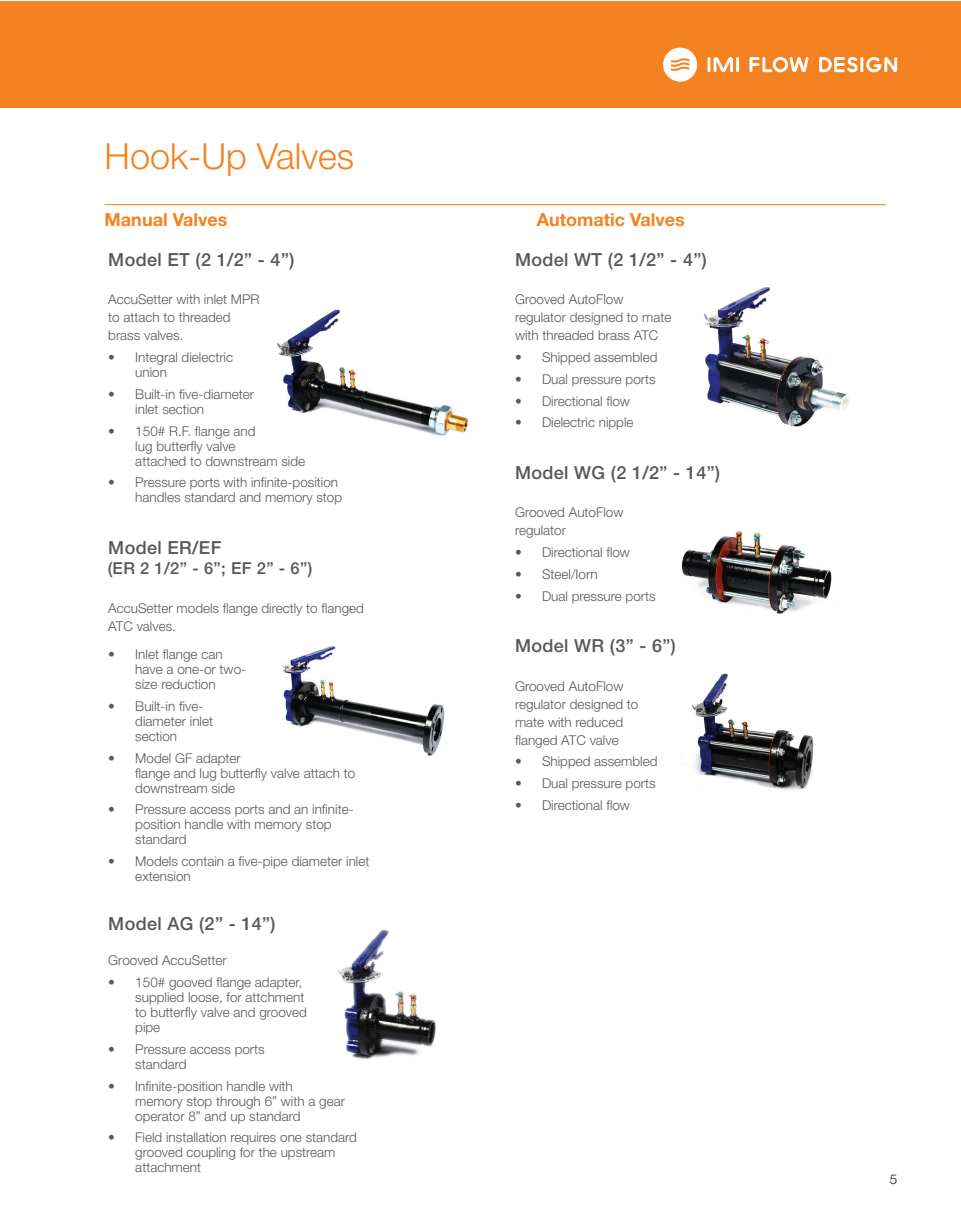
<style>
.page{position:relative;width:961px;height:1231px;background:#fff}
.page>*{position:absolute;margin:0;border:0;box-sizing:border-box;transform-origin:0 0}
.Heading_1{font:300 36px "Helvetica Neue LT Std";color:#f58220}
.Heading_4{font:500 18px "Helvetica Neue LT Std";letter-spacing:.02em;color:#57585a}
.Heading_2{font:700 18px "Helvetica Neue LT Std";color:#f58220}
.Heading_4-2{font:500 16.5px "Helvetica Neue LT Std";color:#57585a}
.Body{font:300 13.5px/15px "Helvetica Neue LT Std";color:#57585a}
.Heading_4-3{font:300 13.5px/18px "Helvetica Neue LT Std";color:#57585a}
.t1{font:300 13.5px "Helvetica Neue LT Std";color:#231f20}
</style>
<div class="page">
<div style="left:21px;top:1px;width:940px;height:106px;background:#f58220"></div>
<div style="left:0;top:1px;width:21px;height:106px;background:#f58220"></div>
<hr style="left:707px;top:57px;width:3px;height:15px;background:#fff">
<hr style="left:736px;top:57px;width:3px;height:15px;background:#fff">
<svg style="left:713px;top:57px;width:20px;height:15px"></svg>
<hr style="left:860px;top:57px;width:3px;height:15px;background:#fff">
<svg style="left:866px;top:57px;width:31px;height:16px"></svg>
<svg style="left:749px;top:57px;width:59px;height:15px"></svg>
<svg style="left:819px;top:57px;width:38px;height:15px"></svg>
<svg style="left:663px;top:48px;width:34px;height:34px"></svg>
<hr style="left:105px;top:204px;width:780px;height:1px;background:#f58220">
<img style="left:704px;top:287px;width:145px;height:140px">
<img style="left:682px;top:531px;width:150px;height:83px">
<img style="left:692px;top:673px;width:122px;height:117px">
<img style="left:277px;top:309px;width:191px;height:127px">
<img style="left:338px;top:929px;width:98px;height:130px">
<img style="left:281px;top:646px;width:164px;height:111px">
<p class="Heading_1" style="left:105px;top:134px;width:251px">Hook-Up Valves</p>
<p class="Heading_2" style="left:105px;top:209px;width:124px">Manual Valves</p>
<p class="Heading_2" style="left:537px;top:209px;width:149px">Automatic Valves</p>
<p class="Heading_4" style="left:108px;top:249px;width:187px">Model ET (2 1/2” - 4”)</p>
<p class="Body" style="left:108px;top:290px;width:153px;line-height:18px">AccuSetter with inlet MPR to attach to threaded brass valves.</p>
<p class="Body" style="left:135px;top:349px;width:99px;text-indent:-27px">• Integral dielectric union</p>
<p class="Body" style="left:135px;top:386px;width:120px;text-indent:-27px">• Built-in five-diameter inlet section</p>
<p class="Body" style="left:135px;top:423px;width:171px;text-indent:-27px">• 150# R.F. flange and<br>lug butterfly valve<br>attached to downstream side</p>
<p class="Body" style="left:108px;top:475px;width:235px;text-align:right">• Pressure ports with infinite-position handles standard and memory stop</p>
<p class="Heading_4" style="left:108px;top:537px;width:114px">Model ER/EF</p>
<p class="Heading_4" style="left:515px;top:249px;width:193px">Model WT (2 1/2” - 4”)</p>
<p class="Body" style="left:515px;top:290px;width:158px;line-height:18px">Grooved AutoFlow regulator designed to mate with threaded brass ATC</p>
<p class="Body" style="left:515px;top:349px;width:144px">• Shipped assembled</p>
<p class="Body" style="left:515px;top:371px;width:142px">• Dual pressure ports</p>
<p class="Body" style="left:515px;top:393px;width:116px">• Directional flow</p>
<p class="Body" style="left:515px;top:415px;width:120px">• Dielectric nipple</p>
<p class="Heading_4" style="left:515px;top:462px;width:206px">Model WG (2 1/2” - 14”)</p>
<p class="Body" style="left:515px;top:503px;width:110px;line-height:18px">Grooved AutoFlow regulator</p>
<p class="Body" style="left:515px;top:544px;width:116px">• Directional flow</p>
<p class="Body" style="left:515px;top:566px;width:84px">• Steel/Iorn</p>
<p class="Body" style="left:515px;top:588px;width:142px">• Dual pressure ports</p>
<p class="Heading_4" style="left:515px;top:635px;width:162px">Model WR (3” - 6”)</p>
<p class="Body" style="left:515px;top:676px;width:125px;line-height:18px">Grooved AutoFlow regulator designed to mate with reduced flanged ATC valve</p>
<p class="Body" style="left:515px;top:754px;width:144px">• Shipped assembled</p>
<p class="Body" style="left:515px;top:775px;width:142px">• Dual pressure ports</p>
<p class="Body" style="left:515px;top:797px;width:116px">• Directional flow</p>
<p class="Heading_4-2" style="left:108px;top:558px;width:206px">(ER 2 1/2” - 6”; EF 2” - 6”)</p>
<p class="Heading_4-3" style="left:108px;top:598px;width:257px">AccuSetter models flange directly to flanged<br>ATC valves.</p>
<p class="Body" style="left:135px;top:646px;width:112px;text-indent:-27px">• Inlet flange can have a one-or two&shy;size reduction</p>
<p class="Body" style="left:135px;top:698px;width:79px;text-indent:-27px">• Built-in five&shy;diameter inlet section</p>
<p class="Body" style="left:135px;top:750px;width:221px;text-indent:-27px">• Model GF adapter<br>flange and lug butterfly valve attach to downstream side</p>
<p class="Body" style="left:135px;top:802px;width:220px;text-indent:-27px">• Pressure access ports and an infinite&shy;position handle with memory stop standard</p>
<p class="Body" style="left:135px;top:853px;width:236px;text-indent:-27px">• Models contain a five-pipe diameter inlet extension</p>
<p class="Heading_4" style="left:108px;top:913px;width:169px">Model AG (2” - 14”)</p>
<p class="Body" style="left:108px;top:952px;width:120px">Grooved AccuSetter</p>
<p class="Body" style="left:135px;top:974px;width:173px;text-indent:-27px">• 150# gooved flange adapter, supplied loose, for attchment to butterfly valve and grooved pipe</p>
<p class="Body" style="left:135px;top:1041px;width:131px;text-indent:-27px">• Pressure access ports standard</p>
<p class="Body" style="left:135px;top:1078px;width:211px;text-indent:-27px">• Infinite-position handle with<br>memory stop through 6” with a gear operator 8” and up standard</p>
<p class="Body" style="left:135px;top:1129px;width:223px;text-indent:-27px">• Field installation requires one standard grooved coupling for the upstream attachment</p>
<p class="t1" style="left:889px;top:1170px;width:9px">5</p>
</div>
